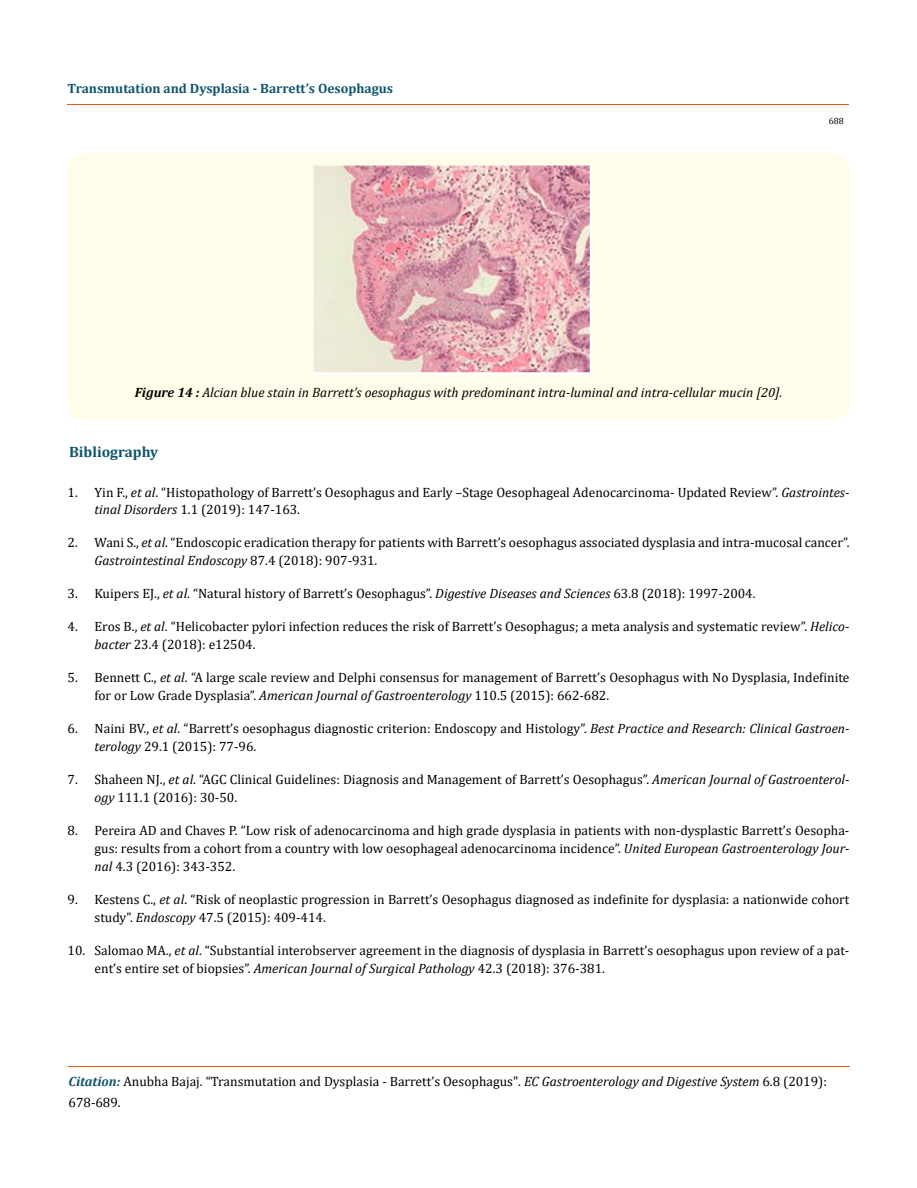
<style>
.page{position:relative;width:917px;height:1188px;background:#fff}
.page>*{position:absolute;margin:0;border:0;box-sizing:border-box;transform-origin:0 0}
.t1{font:700 15px "Cambria";color:#0e546a}
.t2{font:13.5px/18px "Cambria";color:#000}
.t3{font:italic 13.5px "Cambria";color:#000}
.t4{font:700 13.5px "Cambria";color:#0e546a}
.t5{font:9px "Cambria";color:#000}
.s1{font-weight:700}
.s2{font-style:italic}
.s3{font-weight:700;font-style:italic;color:#0e546a}
</style>
<div class="page">
<hr style="left:68px;top:1066px;width:781px;height:1px;background:#e05d1a">
<div style="left:67px;top:153px;width:783px;height:267px;background:#fffde9;border-radius:18px"></div>
<img style="left:314px;top:166px;width:277px;height:209px">
<hr style="left:67px;top:105px;width:782px;height:1px;background:#e05d1a">
<p class="t4" style="left:68px;top:78px;width:327px">Transmutation and Dysplasia - Barrett’s Oesophagus</p>
<p class="t5" style="left:828px;top:116px;width:16px">688</p>
<p class="t3" style="left:135px;top:383px;width:649px"><span class="s1">Figure 14 :</span> Alcian blue stain in Barrett’s oesophagus with predominant intra-luminal and intra-cellular mucin [20].</p>
<p class="t1" style="left:69px;top:442px;width:91px">Bibliography</p>
<p class="t2" style="left:94px;top:483px;width:756px;text-indent:-27px">1. Yin F., <span class="s2">et al</span>. “Histopathology of Barrett’s Oesophagus and Early –Stage Oesophageal Adenocarcinoma- Updated Review”. <span class="s2">Gastrointes&shy;tinal Disorders</span> 1.1 (2019): 147-163.</p>
<p class="t2" style="left:94px;top:534px;width:756px;text-indent:-27px">2. Wani S., <span class="s2">et al</span>. “Endoscopic eradication therapy for patients with Barrett’s oesophagus associated dysplasia and intra-mucosal cancer”.<br><span class="s2">Gastrointestinal Endoscopy</span> 87.4 (2018): 907-931.</p>
<p class="t2" style="left:68px;top:585px;width:689px">3. Kuipers EJ., <span class="s2">et al</span>. “Natural history of Barrett’s Oesophagus”. <span class="s2">Digestive Diseases and Sciences</span> 63.8 (2018): 1997-2004.</p>
<p class="t2" style="left:94px;top:618px;width:756px;text-indent:-27px">4. Eros B., <span class="s2">et al</span>. “Helicobacter pylori infection reduces the risk of Barrett’s Oesophagus; a meta analysis and systematic review”. <span class="s2">Helico&shy;bacter</span> 23.4 (2018): e12504.</p>
<p class="t2" style="left:94px;top:669px;width:756px;text-indent:-27px">5. Bennett C., <span class="s2">et al</span>. “A large scale review and Delphi consensus for management of Barrett’s Oesophagus with No Dysplasia, Indefinite for or Low Grade Dysplasia”. <span class="s2">American Journal of Gastroenterology</span> 110.5 (2015): 662-682.</p>
<p class="t2" style="left:94px;top:720px;width:756px;text-indent:-27px">6. Naini BV., <span class="s2">et al</span>. “Barrett’s oesophagus diagnostic criterion: Endoscopy and Histology”. <span class="s2">Best Practice and Research: Clinical Gastroen&shy;terology</span> 29.1 (2015): 77-96.</p>
<p class="t2" style="left:94px;top:771px;width:756px;text-indent:-27px">7. Shaheen NJ., <span class="s2">et al</span>. “AGC Clinical Guidelines: Diagnosis and Management of Barrett’s Oesophagus”. <span class="s2">American Journal of Gastroenterol&shy;ogy</span> 111.1 (2016): 30-50.</p>
<p class="t2" style="left:94px;top:822px;width:756px;text-align:justify;text-indent:-27px">8. Pereira AD and Chaves P. “Low risk of adenocarcinoma and high grade dysplasia in patients with non-dysplastic Barrett’s Oesopha&shy;gus: results from a cohort from a country with low oesophageal adenocarcinoma incidence”. <span class="s2">United European Gastroenterology Jour&shy;nal</span> 4.3 (2016): 343-352.</p>
<p class="t2" style="left:94px;top:891px;width:756px;text-indent:-27px">9. Kestens C., <span class="s2">et al</span>. “Risk of neoplastic progression in Barrett’s Oesophagus diagnosed as indefinite for dysplasia: a nationwide cohort study”. <span class="s2">Endoscopy</span> 47.5 (2015): 409-414.</p>
<p class="t2" style="left:94px;top:942px;width:756px;text-indent:-27px">10. Salomao MA., <span class="s2">et al</span>. “Substantial interobserver agreement in the diagnosis of dysplasia in Barrett’s oesophagus upon review of a pat&shy;ent’s entire set of biopsies”. <span class="s2">American Journal of Surgical Pathology</span> 42.3 (2018): 376-381.</p>
<p class="t2" style="left:69px;top:1071px;width:760px;line-height:21px"><span class="s3">Citation:</span> Anubha Bajaj. “Transmutation and Dysplasia - Barrett’s Oesophagus". <span class="s2">EC Gastroenterology and Digestive System</span> 6.8 (2019):<br>678-689.</p>
</div>
